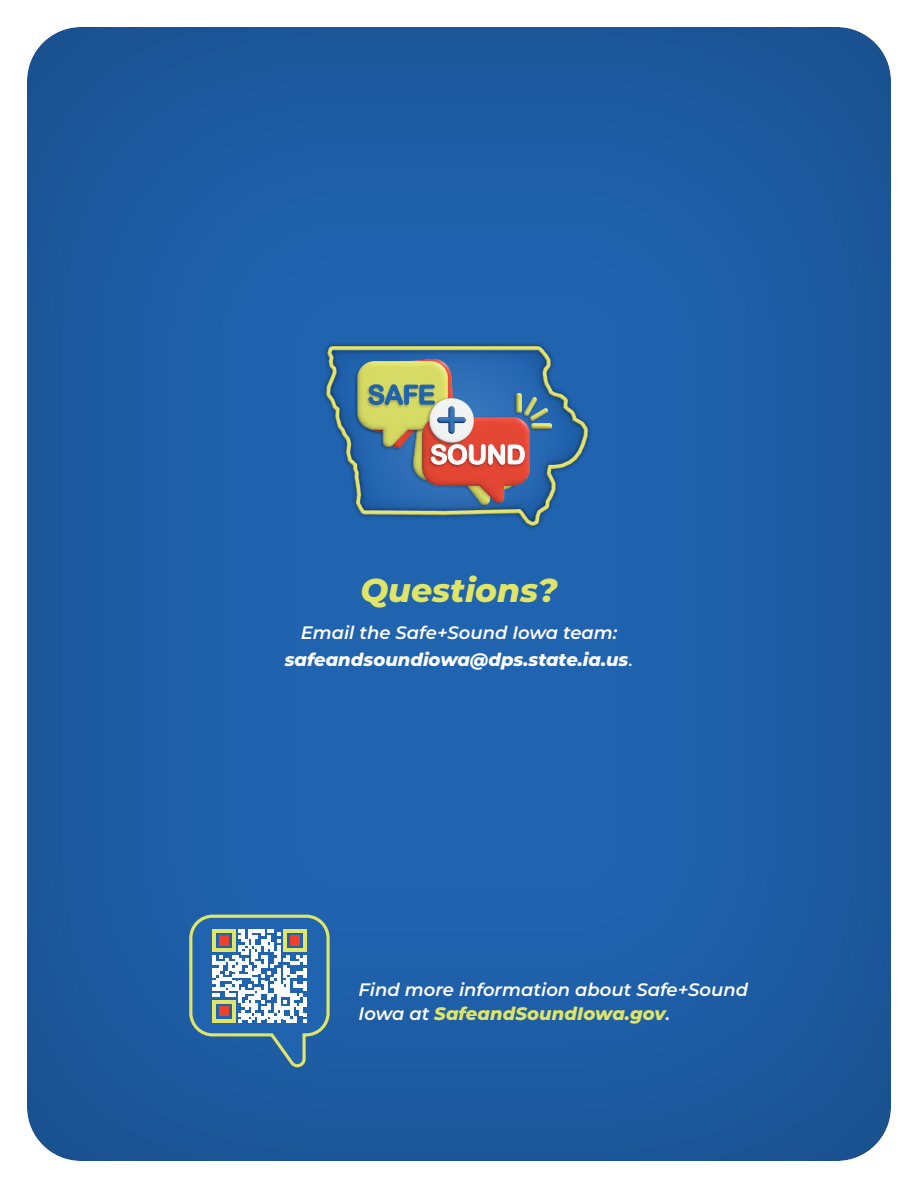
<style>
.page{position:relative;width:918px;height:1188px;background:#fff}
.page>*{position:absolute;margin:0;border:0;box-sizing:border-box;transform-origin:0 0}
.Callout{font:italic 800 33px "Montserrat";color:#e0e566}
.Callout-2{font:italic 600 18px/24px "Montserrat";color:#fff}
.Callout-3{font:italic 800 18px/27px "Montserrat";color:#fff;text-align:center}
.s1{font-weight:600}
.s2{font-weight:500}
.s3{font-weight:800;color:#e0e566}
</style>
<div class="page">
<div style="left:26px;top:26px;width:865px;height:1136px;background:#231f20;opacity:.3"></div>
<img style="left:320px;top:340px;width:275px;height:193px">
<img style="left:327px;top:347px;width:261px;height:179px">
<svg style="left:189px;top:915px;width:141px;height:152px"></svg>
<p class="Callout" style="left:360px;top:566px;width:199px">Questions?</p>
<p class="Callout-3" style="left:285px;top:618px;width:350px"><span class="s1">Email the Safe+Sound Iowa team: </span>safeandsoundiowa@dps.state.ia.us<span class="s2">.</span></p>
<p class="Callout-2" style="left:359px;top:977px;width:391px">Find more information about Safe+Sound<br>Iowa at <span class="s3">SafeandSoundIowa.gov</span>.</p>
</div>
